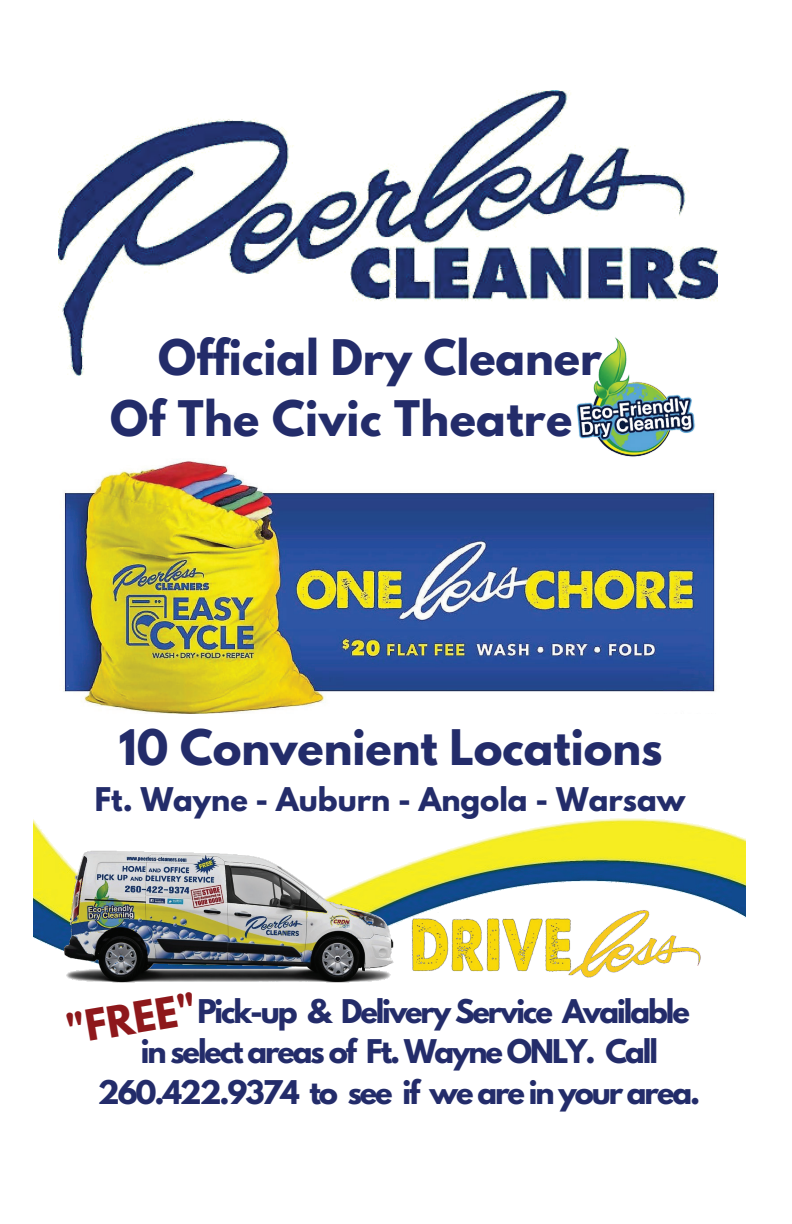
<style>
.page{position:relative;width:792px;height:1224px;background:#fff}
.page>*{position:absolute;margin:0;border:0;box-sizing:border-box;transform-origin:0 0}
.t1{font:700 43.4px/60.8px "League Spartan";color:#232c6a}
.t2{font:700 38px "League Spartan";color:#8e181b}
.t3{font:700 29px "League Spartan";letter-spacing:-.07em;color:#232c6a}
.t4{font:700 29px "League Spartan";color:#232c6a}
</style>
<div class="page">
<img style="left:63px;top:461px;width:652px;height:253px">
<img style="left:33px;top:818px;width:713px;height:131px">
<img style="left:59px;top:843px;width:344px;height:140px">
<img style="left:408px;top:915px;width:158px;height:57px">
<img style="left:566px;top:907px;width:138px;height:71px">
<img style="left:59px;top:90px;width:658px;height:285px">
<img style="left:573px;top:332px;width:125px;height:125px">
<h1 class="t1" style="left:110px;top:327px;width:493px;text-indent:48px">Official Dry Cleaner<br>Of The Civic Theatre</h1>
<h1 class="t1" style="left:119px;top:717px;width:545px">10 Convenient Locations</h1>
<p class="t4" style="left:95px;top:777px;width:592px">Ft. Wayne - Auburn - Angola - Warsaw</p>
<h2 class="t2" style="left:61px;top:1001px;width:133px;rotate:-10deg">"FREE"</h2>
<p class="t3" style="left:197px;top:988px;width:494px">Pick-up &amp; Delivery Service Available</p>
<p class="t3" style="left:141px;top:1029px;width:519px">in select areas of Ft. Wayne ONLY. Call</p>
<p class="t3" style="left:98px;top:1069px;width:604px">260.422.9374 to see if we are in your area.</p>
</div>
